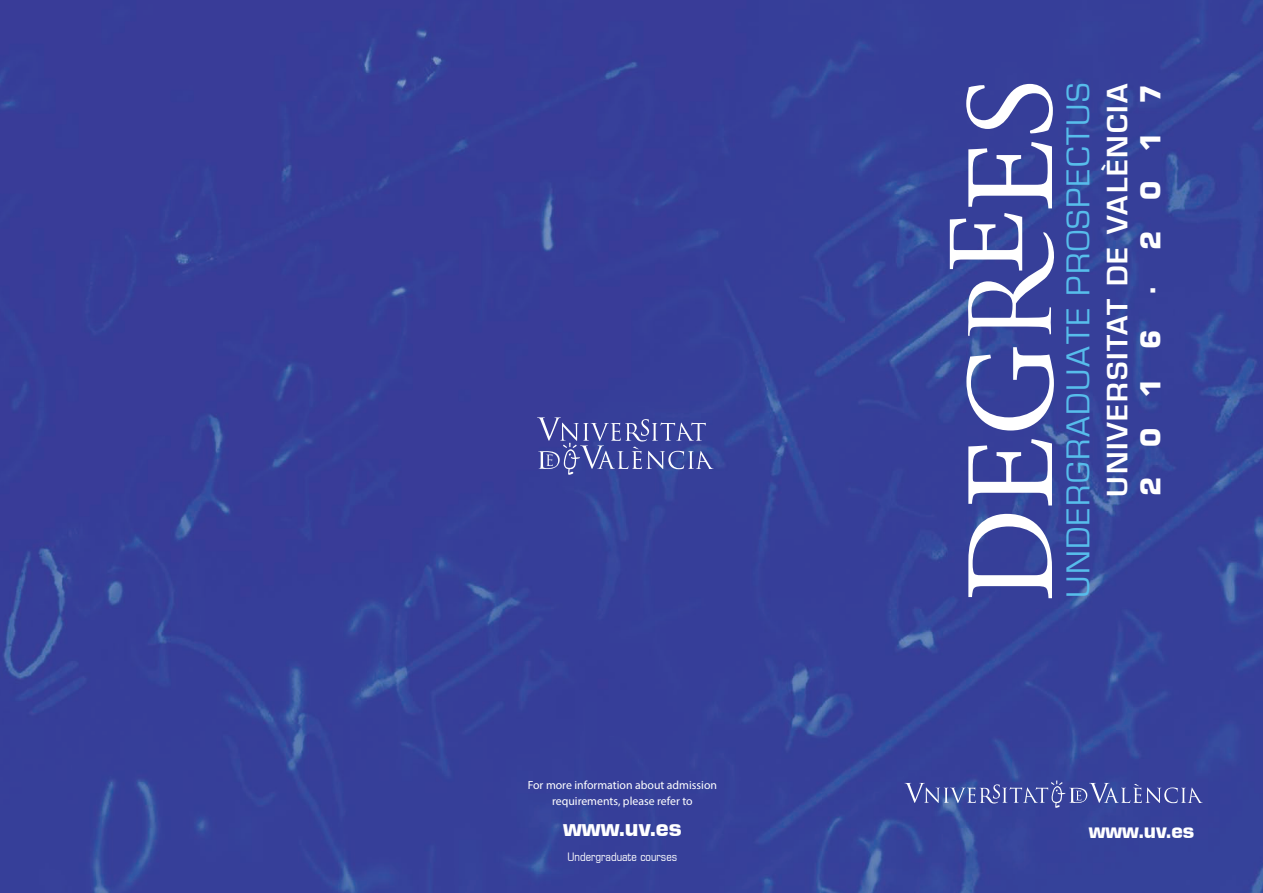
<style>
.page{position:relative;width:1263px;height:893px;background:#363f99}
.page>*{position:absolute;margin:0;border:0;box-sizing:border-box;transform-origin:0 0}
.t1{font:34.05px "Eurostile";letter-spacing:.05em;color:#57bdeb}
.t2{font:30px "Eurostile T Blac";letter-spacing:1.01em;color:#fff}
.t3{font:600 27.3px "Eurostile";letter-spacing:.065em;color:#fff}
.t4{font:25.35px "Eurostile T Blac";color:#fff}
.t5{font:22.5px "Eurostile T Blac";color:#fff}
.t6{font:11.85px/16px "Myriad Pro";color:#fff;text-align:center}
.t7{font:condensed 11.85px "Eurostile";color:#fff}
</style>
<div class="page">
<svg style="left:904px;top:781px;width:299px;height:27px;background:#4f5ba7"></svg>
<svg style="left:537px;top:417px;width:176px;height:58px;background:#5159a7"></svg>
<svg style="left:968px;top:514px;width:84px;height:84px"></svg>
<svg style="left:968px;top:439px;width:84px;height:66px"></svg>
<svg style="left:966px;top:347px;width:88px;height:83px"></svg>
<svg style="left:950px;top:142px;width:106px;height:194px"></svg>
<svg style="left:966px;top:84px;width:87px;height:49px"></svg>
<p class="t6" style="left:528px;top:777px;width:191px">For more information about admission requirements, please refer to</p>
<h3 class="t4" style="left:563px;top:813px;width:120px">www.uv.es</h3>
<p class="t7" style="left:567px;top:850px;width:111px">Undergraduate courses</p>
<h1 class="t1" style="left:1060px;top:598px;width:517px;rotate:-90deg">UNDERGRADUATE PROSPECTUS</h1>
<h3 class="t3" style="left:1100px;top:497px;width:414px;rotate:-90deg">UNIVERSITAT DE VALÈNCIA</h3>
<h2 class="t2" style="left:1134px;top:496px;width:414px;rotate:-90deg">2016·2017</h2>
<h3 class="t5" style="left:1089px;top:818px;width:107px">www.uv.es</h3>
</div>
